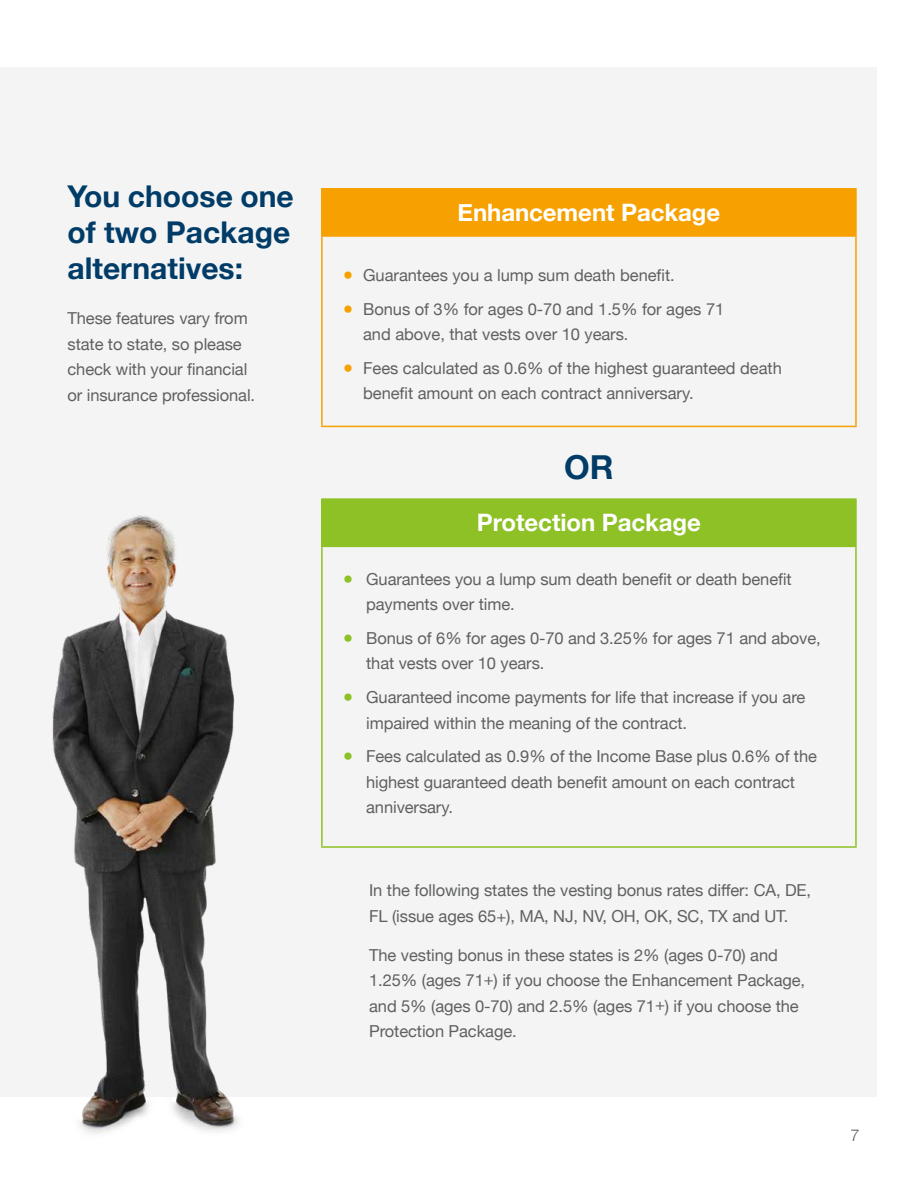
<style>
.page{position:relative;width:918px;height:1188px;background:#fff}
.page>*{position:absolute;margin:0;border:0;box-sizing:border-box;transform-origin:0 0}
.t1{font:700 33px "Helvetica Neue";color:#003c67}
.t2{font:700 30px/36px "Helvetica Neue";color:#003c67}
.t3{font:700 24px "Helvetica Neue";letter-spacing:-.005em;color:#fff}
.t4{font:16.5px/25.5px "Helvetica Neue";letter-spacing:-.005em;color:#5f6060}
.t5{font:300 16.5px "Helvetica Neue";color:#5f6060}
.s1{font-size:33px;color:#f6a100}
.s2{font-size:33px;color:#8dc126}
</style>
<div class="page">
<div style="left:0;top:68px;width:877px;height:1029px;background:#f4f4f4"></div>
<div style="left:322px;top:189px;width:534px;height:47px;background:#f6a100"></div>
<div style="left:322px;top:499px;width:534px;height:47px;background:#8dc126"></div>
<hr style="left:321px;top:188px;width:536px;height:2px;background:#f6a100">
<hr style="left:321px;top:190px;width:2px;height:45px;background:#f6a100">
<hr style="left:855px;top:190px;width:2px;height:45px;background:#f6a100">
<hr style="left:321px;top:235px;width:536px;height:2px;background:#f6a100">
<hr style="left:321px;top:237px;width:2px;height:189px;background:#f6a100">
<hr style="left:855px;top:237px;width:2px;height:189px;background:#f6a100">
<hr style="left:321px;top:426px;width:536px;height:1px;background:#f6a100">
<hr style="left:321px;top:498px;width:536px;height:2px;background:#8dc126">
<hr style="left:321px;top:500px;width:2px;height:46px;background:#8dc126">
<hr style="left:855px;top:500px;width:2px;height:46px;background:#8dc126">
<hr style="left:321px;top:546px;width:536px;height:1px;background:#8dc126">
<hr style="left:321px;top:547px;width:2px;height:299px;background:#8dc126">
<hr style="left:855px;top:547px;width:2px;height:299px;background:#8dc126">
<hr style="left:321px;top:846px;width:536px;height:2px;background:#8dc126">
<img style="left:52px;top:515px;width:187px;height:619px">
<h2 class="t2" style="left:68px;top:180px;width:228px">You choose one of two Package alternatives:</h2>
<p class="t4" style="left:68px;top:307px;width:189px">These features vary from state to state, so please check with your financial or insurance professional.</p>
<h3 class="t3" style="left:458px;top:194px;width:264px">Enhancement Package</h3>
<p class="t4" style="left:342px;top:263px;width:334px"><span class="s1">•</span> Guarantees you a lump sum death benefit.</p>
<p class="t4" style="left:363px;top:297px;width:363px;text-indent:-21px"><span class="s1">•</span> Bonus of 3% for ages 0-70 and 1.5% for ages 71 and above, that vests over 10 years.</p>
<p class="t4" style="left:363px;top:356px;width:420px;text-indent:-21px"><span class="s1">•</span> Fees calculated as 0.6% of the highest guaranteed death benefit amount on each contract anniversary.</p>
<h1 class="t1" style="left:564px;top:441px;width:51px">OR</h1>
<h3 class="t3" style="left:477px;top:504px;width:226px">Protection Package</h3>
<p class="t4" style="left:366px;top:567px;width:427px;text-indent:-24px"><span class="s2">•</span> Guarantees you a lump sum death benefit or death benefit payments over time.</p>
<p class="t4" style="left:366px;top:626px;width:456px;text-indent:-24px"><span class="s2">•</span> Bonus of 6% for ages 0-70 and 3.25% for ages 71 and above, that vests over 10 years.</p>
<p class="t4" style="left:366px;top:685px;width:441px;text-indent:-24px"><span class="s2">•</span> Guaranteed income payments for life that increase if you are impaired within the meaning of the contract.</p>
<p class="t4" style="left:366px;top:745px;width:452px;text-indent:-24px"><span class="s2">•</span> Fees calculated as 0.9% of the Income Base plus 0.6% of the highest guaranteed death benefit amount on each contract anniversary.</p>
<p class="t4" style="left:369px;top:879px;width:444px">In the following states the vesting bonus rates differ: CA, DE,<br>FL (issue ages 65+), MA, NJ, NV, OH, OK, SC, TX and UT.</p>
<p class="t4" style="left:369px;top:943px;width:438px">The vesting bonus in these states is 2% (ages 0-70) and 1.25% (ages 71+) if you choose the Enhancement Package, and 5% (ages 0-70) and 2.5% (ages 71+) if you choose the Protection Package.</p>
<p class="t5" style="left:850px;top:1122px;width:11px">7</p>
</div>
